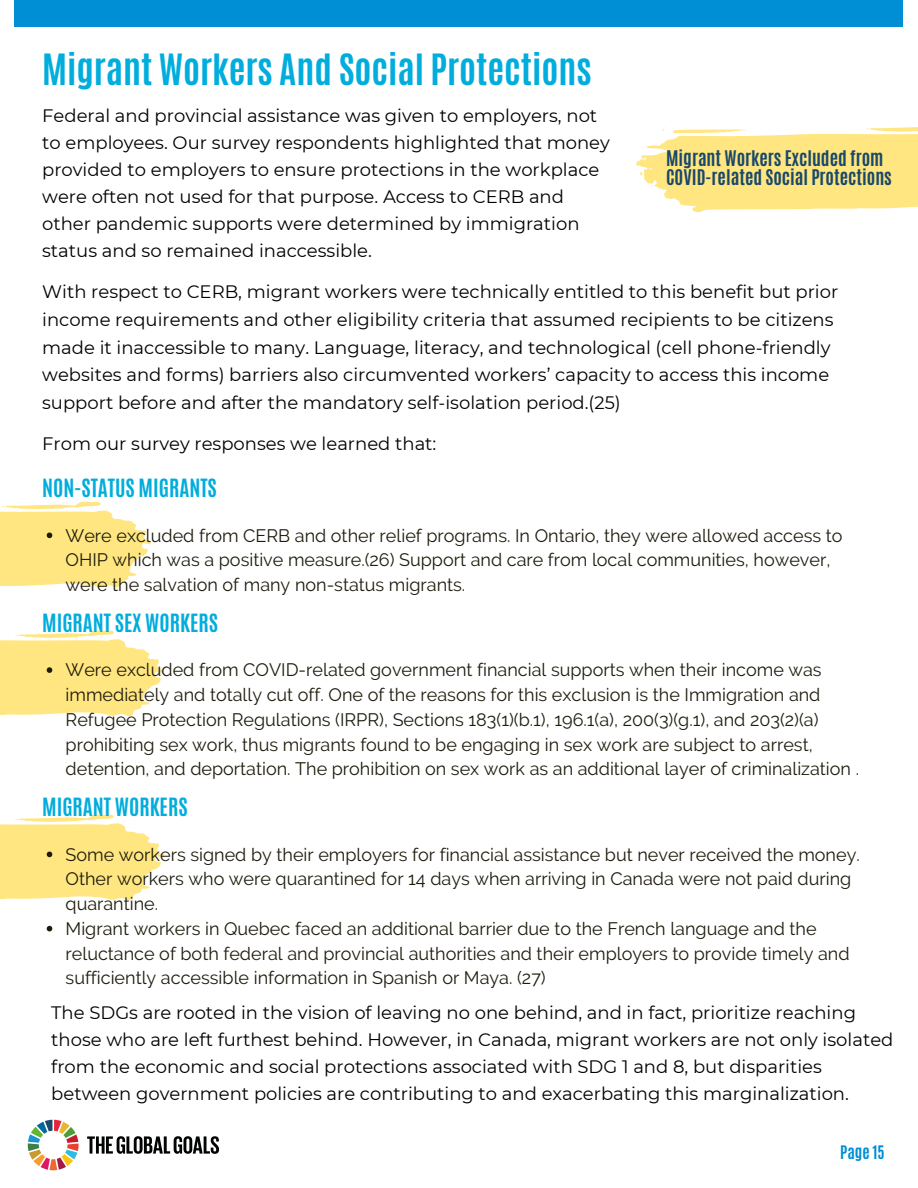
<style>
.page{position:relative;width:918px;height:1188px;background:#fff}
.page>*{position:absolute;margin:0;border:0;box-sizing:border-box;transform-origin:0 0}
.t1{font:700 36px "Antonio";color:#00addd}
.t2{font:700 21px "Antonio";color:#00addd}
.t3{font:18px/27px "Montserrat";color:#000}
.t4{font:18px/24.8px "Raleway";color:#1f1c0d}
.t5{font:700 18px/19.2px "Antonio";color:#19486a}
.t6{font:700 15.6px "Antonio";color:#008ed4}
</style>
<div class="page">
<div style="left:15px;top:0;width:888px;height:27px;background:#008ed4"></div>
<svg style="left:637px;top:126px;width:281px;height:86px"></svg>
<svg style="left:0;top:630px;width:164px;height:86px"></svg>
<svg style="left:0;top:501px;width:151px;height:87px"></svg>
<svg style="left:0;top:814px;width:164px;height:87px"></svg>
<svg style="left:47px;top:926px;width:5px;height:5px"></svg>
<svg style="left:28px;top:1120px;width:51px;height:50px"></svg>
<svg style="left:87px;top:1136px;width:132px;height:18px"></svg>
<p class="t1" style="left:42px;top:44px;width:551px">Migrant Workers And Social Protections</p>
<p class="t3" style="left:42px;top:102px;width:569px">Federal and provincial assistance was given to employers, not to employees. Our survey respondents highlighted that money provided to employers to ensure protections in the workplace were often not used for that purpose. Access to CERB and other pandemic supports were determined by immigration status and so remained inaccessible.</p>
<p class="t5" style="left:666px;top:149px;width:227px">Migrant Workers Excluded from<br>COVID-related Social Protections</p>
<p class="t3" style="left:42px;top:278px;width:798px;line-height:27.8px">With respect to CERB, migrant workers were technically entitled to this benefit but prior income requirements and other eligibility criteria that assumed recipients to be citizens made it inaccessible to many. Language, literacy, and technological (cell phone-friendly websites and forms) barriers also circumvented workers’ capacity to access this income support before and after the mandatory self-isolation period.(25)</p>
<p class="t3" style="left:42px;top:430px;width:396px">From our survey responses we learned that:</p>
<p class="t2" style="left:42px;top:473px;width:176px">NON-STATUS MIGRANTS</p>
<p class="t4" style="left:66px;top:523px;width:778px">Were excluded from CERB and other relief programs. In Ontario, they were allowed access to<br>OHIP which was a positive measure.(26) Support and care from local communities, however, were the salvation of many non-status migrants.</p>
<p class="t2" style="left:42px;top:608px;width:177px">MIGRANT SEX WORKERS</p>
<p class="t4" style="left:66px;top:658px;width:795px">Were excluded from COVID-related government financial supports when their income was immediately and totally cut off. One of the reasons for this exclusion is the Immigration and Refugee Protection Regulations (IRPR), Sections 183(1)(b.1), 196.1(a), 200(3)(g.1), and 203(2)(a) prohibiting sex work, thus migrants found to be engaging in sex work are subject to arrest, detention, and deportation. The prohibition on sex work as an additional layer of criminalization .</p>
<p class="t2" style="left:42px;top:792px;width:147px">MIGRANT WORKERS</p>
<p class="t4" style="left:66px;top:842px;width:796px">Some workers signed by their employers for financial assistance but never received the money.<br>Other workers who were quarantined for 14 days when arriving in Canada were not paid during quarantine.</p>
<p class="t4" style="left:66px;top:916px;width:785px">Migrant workers in Quebec faced an additional barrier due to the French language and the reluctance of both federal and provincial authorities and their employers to provide timely and sufficiently accessible information in Spanish or Maya. (27)</p>
<p class="t3" style="left:51px;top:999px;width:844px">The SDGs are rooted in the vision of leaving no one behind, and in fact, prioritize reaching those who are left furthest behind. However, in Canada, migrant workers are not only isolated from the economic and social protections associated with SDG 1 and 8, but disparities between government policies are contributing to and exacerbating this marginalization.</p>
<p class="t6" style="left:840px;top:1142px;width:46px">Page 15</p>
</div>
